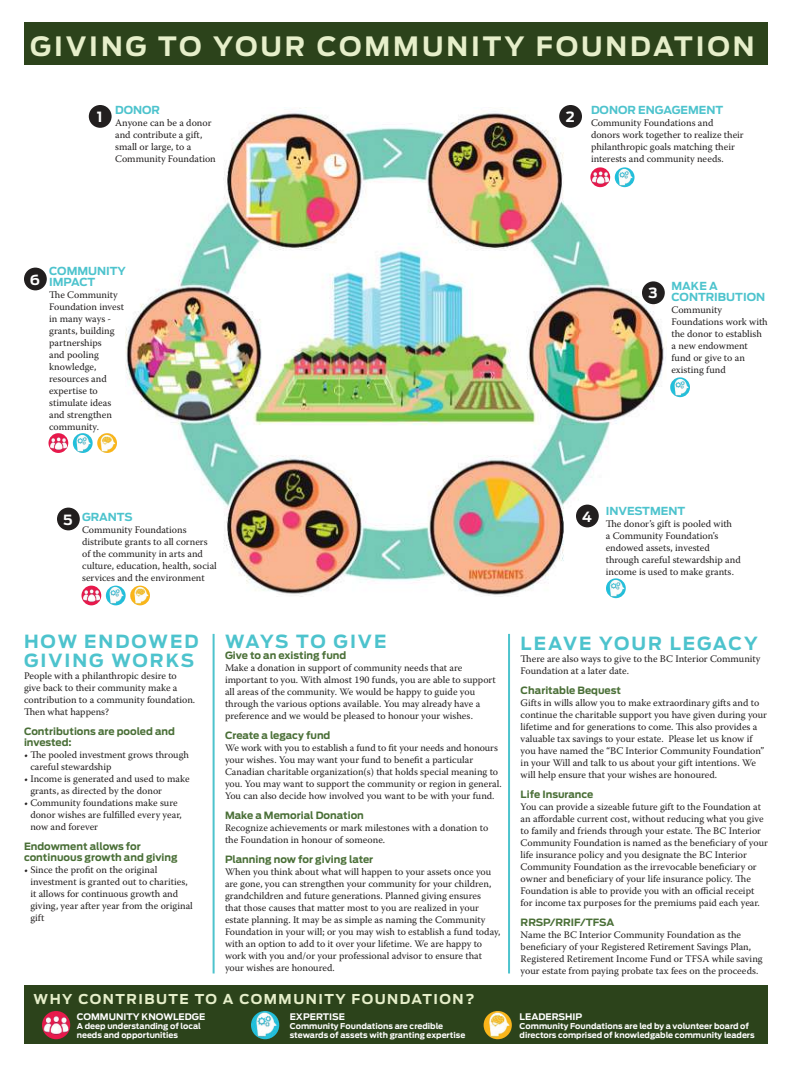
<style>
.page{position:relative;width:792px;height:1068px;background:#fff}
.page>*{position:absolute;margin:0;border:0;box-sizing:border-box;transform-origin:0 0}
.t1{font:700 26.4px "Antenna";letter-spacing:.11em;color:#e6efca}
.t2{font:700 18px/19px "Antenna";letter-spacing:.11em;color:#4dc3cd}
.t3{font:700 18px "Antenna";letter-spacing:.085em;color:#4dc3cd}
.t4{font:700 14px "Antenna";color:#fff}
.t5{font:700 13.5px "Antenna";letter-spacing:.11em;color:#e6efca}
.t6{font:700 11px/11px "Antenna";color:#4dc3cd}
.t7{font:10px/12px "Warnock Pro";color:#221f1f}
.t8{font:700 10px/11px "Antenna";color:#4a6f37}
.t9{font:700 9px "Antenna";color:#fff}
.t10{font:700 8px/9px "Antenna";color:#fff}
</style>
<div class="page">
<img style="left:126px;top:108px;width:541px;height:489px">
<div style="left:24px;top:985px;width:744px;height:59px;background:#2c431b"></div>
<div style="left:24px;top:23px;width:744px;height:42px;background:#2c431b"></div>
<img style="left:42px;top:1011px;width:28px;height:28px;border-radius:14px">
<img style="left:49px;top:433px;width:19px;height:20px;border-radius:10px">
<img style="left:82px;top:586px;width:19px;height:19px;border-radius:10px">
<img style="left:590px;top:167px;width:20px;height:20px;border-radius:10px">
<img style="left:251px;top:1011px;width:28px;height:28px;border-radius:14px">
<img style="left:73px;top:433px;width:20px;height:20px;border-radius:10px">
<img style="left:106px;top:586px;width:20px;height:19px;border-radius:10px">
<img style="left:615px;top:167px;width:20px;height:20px;border-radius:10px">
<img style="left:670px;top:377px;width:20px;height:20px;border-radius:10px">
<img style="left:606px;top:578px;width:20px;height:20px;border-radius:10px">
<img style="left:484px;top:1011px;width:28px;height:28px;border-radius:14px">
<img style="left:97px;top:433px;width:20px;height:20px;border-radius:10px">
<img style="left:130px;top:586px;width:20px;height:19px;border-radius:10px">
<hr style="left:213px;top:634px;width:2px;height:339px;background:#4dc3cd">
<hr style="left:508px;top:634px;width:2px;height:339px;background:#4dc3cd">
<div style="left:89px;top:105px;width:23px;height:23px;background:#221f1f;border-radius:50%"></div>
<div style="left:559px;top:105px;width:23px;height:23px;background:#221f1f;border-radius:50%"></div>
<div style="left:642px;top:281px;width:23px;height:23px;background:#221f1f;border-radius:50%"></div>
<div style="left:576px;top:505px;width:23px;height:22px;background:#221f1f;border-radius:50%"></div>
<div style="left:57px;top:508px;width:23px;height:22px;background:#221f1f;border-radius:50%"></div>
<div style="left:24px;top:268px;width:23px;height:22px;background:#221f1f;border-radius:50%"></div>
<h1 class="t1" style="left:30px;top:35px;width:726px">GIVING TO YOUR COMMUNITY FOUNDATION</h1>
<p class="t6" style="left:115px;top:105px;width:46px">DONOR</p>
<p class="t7" style="left:115px;top:117px;width:102px">Anyone can be a donor and contribute a gift, small or large, to a<br>Community Foundation</p>
<h3 class="t4" style="left:97px;top:111px;width:7px">1</h3>
<h3 class="t4" style="left:566px;top:111px;width:11px">2</h3>
<p class="t6" style="left:591px;top:105px;width:134px">DONOR ENGAGEMENT</p>
<p class="t7" style="left:591px;top:117px;width:154px">Community Foundations and donors work together to realize their philanthropic goals matching their interests and community needs.</p>
<h3 class="t4" style="left:30px;top:273px;width:12px">6</h3>
<p class="t6" style="left:49px;top:266px;width:78px">COMMUNITY<br>IMPACT</p>
<p class="t7" style="left:49px;top:290px;width:76px">The Community<br>Foundation invest in many ways - grants, building partnerships<br>and pooling knowledge, resources and expertise to stimulate ideas and strengthen community.</p>
<h3 class="t4" style="left:648px;top:287px;width:11px">3</h3>
<p class="t6" style="left:672px;top:281px;width:95px">MAKE A<br>CONTRIBUTION</p>
<p class="t7" style="left:672px;top:305px;width:98px">Community<br>Foundations work with the donor to establish a new endowment fund or give to an existing fund</p>
<h3 class="t4" style="left:63px;top:513px;width:11px">5</h3>
<h3 class="t4" style="left:582px;top:510px;width:11px">4</h3>
<p class="t6" style="left:82px;top:512px;width:52px">GRANTS</p>
<p class="t7" style="left:82px;top:525px;width:136px">Community Foundations distribute grants to all corners of the community in arts and culture, education, health, social services and the environment</p>
<p class="t6" style="left:606px;top:506px;width:81px">INVESTMENT</p>
<p class="t7" style="left:606px;top:519px;width:136px">The donor’s gift is pooled with<br>a Community Foundation’s endowed assets, invested through careful stewardship and income is used to make grants.</p>
<h2 class="t2" style="left:24px;top:633px;width:176px">HOW ENDOWED<br>GIVING WORKS</h2>
<p class="t7" style="left:24px;top:671px;width:173px">People with a philanthropic desire to give back to their community make a contribution to a community foundation.<br>Then what happens?</p>
<p class="t8" style="left:24px;top:727px;width:153px">Contributions are pooled and invested:</p>
<p class="t7" style="left:30px;top:750px;width:160px;text-indent:-6px">• The pooled investment grows through careful stewardship</p>
<p class="t7" style="left:30px;top:774px;width:161px;text-indent:-6px">• Income is generated and used to make grants, as directed by the donor</p>
<p class="t7" style="left:30px;top:798px;width:153px;text-indent:-6px">• Community foundations make sure donor wishes are fulfilled every year, now and forever</p>
<p class="t8" style="left:24px;top:842px;width:155px">Endowment allows for continuous growth and giving</p>
<p class="t7" style="left:30px;top:865px;width:164px;text-indent:-6px">• Since the profit on the original investment is granted out to charities, it allows for continuous growth and giving, year after year from the original gift</p>
<h2 class="t3" style="left:225px;top:634px;width:163px">WAYS TO GIVE</h2>
<p class="t8" style="left:225px;top:651px;width:123px">Give to an existing fund</p>
<p class="t7" style="left:225px;top:663px;width:272px">Make a donation in support of community needs that are important to you. With almost 190 funds, you are able to support all areas of the community. We would be happy to guide you through the various options available. You may already have a preference and we would be pleased to honour your wishes.</p>
<p class="t8" style="left:225px;top:731px;width:107px">Create a legacy fund</p>
<p class="t7" style="left:225px;top:743px;width:278px">We work with you to establish a fund to fit your needs and honours your wishes. You may want your fund to benefit a particular Canadian charitable organization(s) that holds special meaning to you. You may want to support the community or region in general.<br>You can also decide how involved you want to be with your fund.</p>
<p class="t8" style="left:225px;top:811px;width:140px">Make a Memorial Donation</p>
<p class="t7" style="left:225px;top:823px;width:265px">Recognize achievements or mark milestones with a donation to the Foundation in honour of someone.</p>
<p class="t8" style="left:225px;top:855px;width:150px">Planning now for giving later</p>
<p class="t7" style="left:225px;top:867px;width:277px">When you think about what will happen to your assets once you are gone, you can strengthen your community for your children, grandchildren and future generations. Planned giving ensures<br>that those causes that matter most to you are realized in your estate planning. It may be as simple as naming the Community Foundation in your will; or you may wish to establish a fund today, with an option to add to it over your lifetime. We are happy to work with you and/or your professional advisor to ensure that your wishes are honoured.</p>
<h2 class="t2" style="left:521px;top:634px;width:239px">LEAVE YOUR LEGACY</h2>
<p class="t7" style="left:521px;top:653px;width:241px">There are also ways to give to the BC Interior Community<br>Foundation at a later date.</p>
<p class="t8" style="left:521px;top:685px;width:102px">Charitable Bequest</p>
<p class="t7" style="left:521px;top:697px;width:248px">Gifts in wills allow you to make extraordinary gifts and to continue the charitable support you have given during your lifetime and for generations to come. This also provides a valuable tax savings to your estate. Please let us know if you have named the “BC Interior Community Foundation” in your Will and talk to us about your gift intentions. We will help ensure that your wishes are honoured.</p>
<p class="t8" style="left:521px;top:789px;width:74px">Life Insurance</p>
<p class="t7" style="left:521px;top:801px;width:249px">You can provide a sizeable future gift to the Foundation at an affordable current cost, without reducing what you give to family and friends through your estate. The BC Interior Community Foundation is named as the beneficiary of your life insurance policy and you designate the BC Interior Community Foundation as the irrevocable beneficiary or owner and beneficiary of your life insurance policy. The Foundation is able to provide you with an official receipt for income tax purposes for the premiums paid each year.</p>
<p class="t8" style="left:521px;top:917px;width:95px">RRSP/RRIF/TFSA</p>
<p class="t7" style="left:521px;top:929px;width:244px">Name the BC Interior Community Foundation as the beneficiary of your Registered Retirement Savings Plan, Registered Retirement Income Fund or TFSA while saving your estate from paying probate tax fees on the proceeds.</p>
<h3 class="t5" style="left:34px;top:993px;width:442px">WHY CONTRIBUTE TO A COMMUNITY FOUNDATION?</h3>
<p class="t9" style="left:77px;top:1013px;width:130px">COMMUNITY KNOWLEDGE</p>
<p class="t10" style="left:77px;top:1022px;width:126px">A deep understanding of local needs and opportunities</p>
<p class="t9" style="left:290px;top:1013px;width:57px">EXPERTISE</p>
<p class="t10" style="left:290px;top:1022px;width:177px">Community Foundations are credible stewards of assets with granting expertise</p>
<p class="t9" style="left:520px;top:1013px;width:64px">LEADERSHIP</p>
<p class="t10" style="left:520px;top:1022px;width:237px">Community Foundations are led by a volunteer board of directors comprised of knowledgable community leaders</p>
</div>
